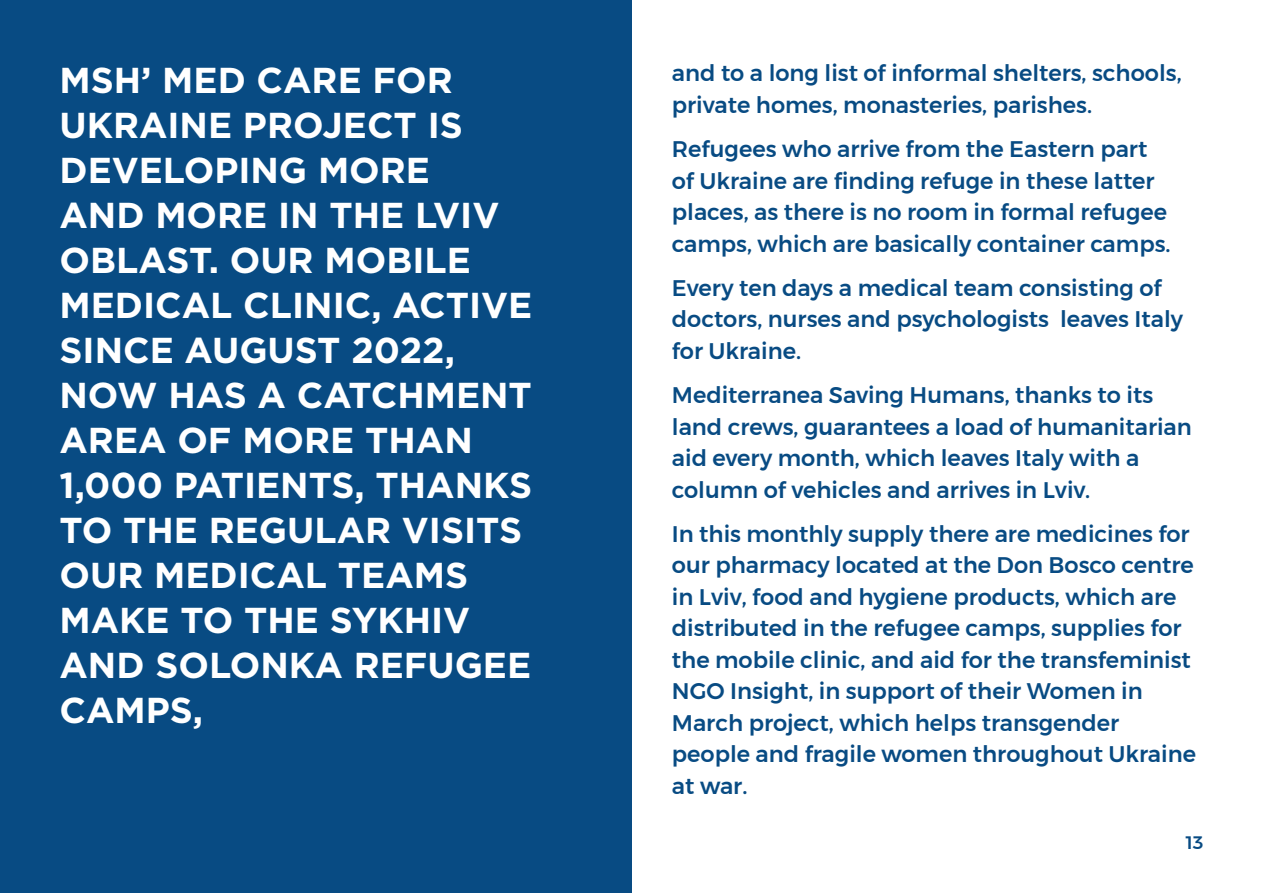
<style>
.page{position:relative;width:1263px;height:893px;background:#fff}
.page>*{position:absolute;margin:0;border:0;box-sizing:border-box;transform-origin:0 0}
.extra_bianco_2{font:700 36px/45px "Gotham";color:#fff}
.INS{font:500 22.5px/31.5px "Montserrat";color:#084b83}
.t1{font:500 18px "Montserrat";color:#084b83}
</style>
<div class="page">
<div style="left:0;top:0;width:631px;height:893px;background:#084b83"></div>
<p class="extra_bianco_2" style="left:60px;top:57px;width:474px">MSH’ MED CARE FOR<br>UKRAINE PROJECT IS<br>DEVELOPING MORE<br>AND MORE IN THE LVIV<br>OBLAST. OUR MOBILE<br>MEDICAL CLINIC, ACTIVE<br>SINCE AUGUST 2022,<br>NOW HAS A CATCHMENT<br>AREA OF MORE THAN<br>1,000 PATIENTS, THANKS<br>TO THE REGULAR VISITS<br>OUR MEDICAL TEAMS<br>MAKE TO THE SYKHIV<br>AND SOLONKA REFUGEE<br>CAMPS,</p>
<p class="INS" style="left:672px;top:57px;width:511px">and to a long list of informal shelters, schools, private homes, monasteries, parishes.</p>
<p class="INS" style="left:672px;top:133px;width:500px">Refugees who arrive from the Eastern part of Ukraine are finding refuge in these latter places, as there is no room in formal refugee camps, which are basically container camps.</p>
<p class="INS" style="left:672px;top:272px;width:513px">Every ten days a medical team consisting of doctors, nurses and psychologists leaves Italy for Ukraine.</p>
<p class="INS" style="left:672px;top:379px;width:521px">Mediterranea Saving Humans, thanks to its land crews, guarantees a load of humanitarian aid every month, which leaves Italy with a column of vehicles and arrives in Lviv.</p>
<p class="INS" style="left:672px;top:518px;width:526px">In this monthly supply there are medicines for our pharmacy located at the Don Bosco centre in Lviv, food and hygiene products, which are distributed in the refugee camps, supplies for the mobile clinic, and aid for the transfeminist NGO Insight, in support of their Women in March project, which helps transgender people and fragile women throughout Ukraine at war.</p>
<p class="t1" style="left:1186px;top:828px;width:19px">13</p>
</div>
